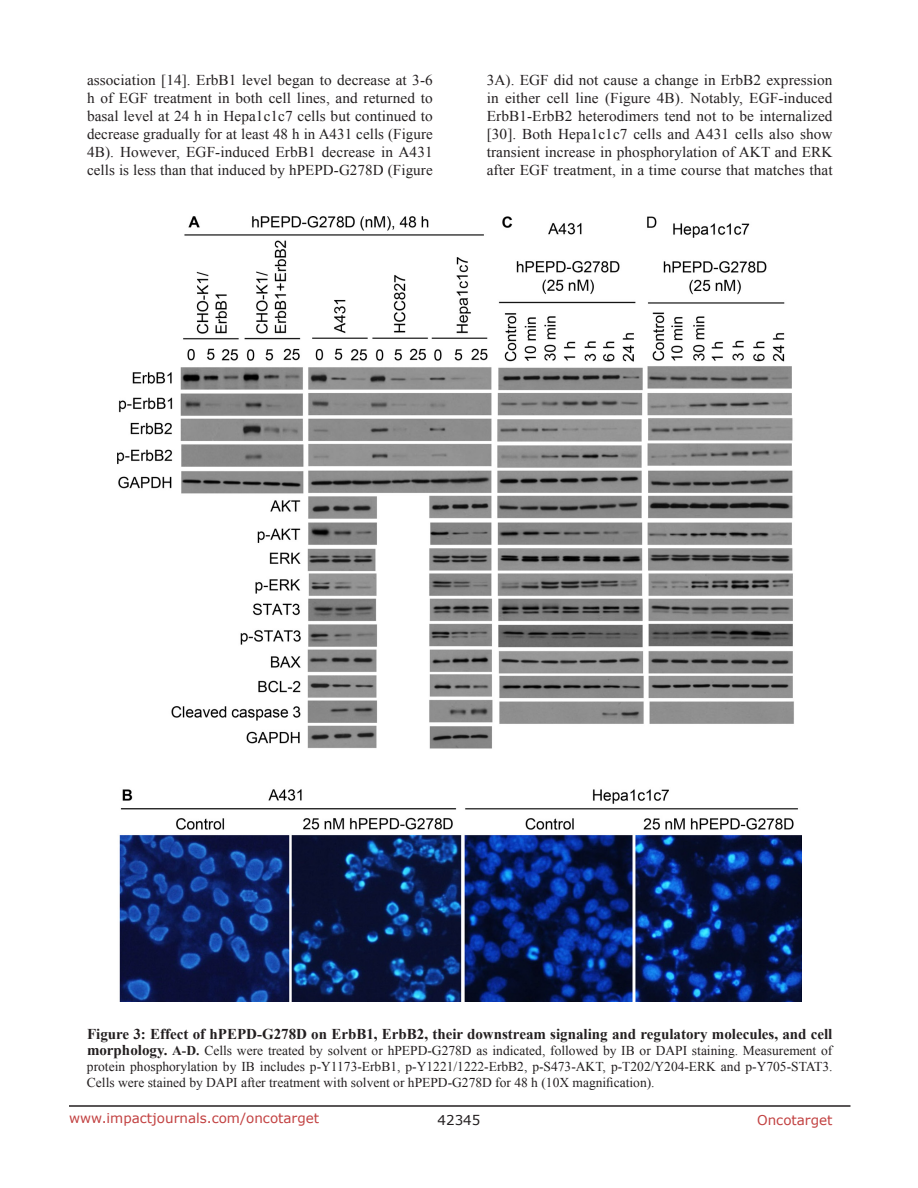
<style>
.page{position:relative;width:918px;height:1188px;background:#fff}
.page>*{position:absolute;margin:0;border:0;box-sizing:border-box;transform-origin:0 0}
.t1{font:15px/18px "Times New Roman";letter-spacing:.005em;color:#231f20;text-align:justify}
.t2{font:700 15px "Times New Roman";color:#231f20}
.t3{font:13.5px/16.2px "Times New Roman";color:#231f20;text-align:justify}
.t4{font:13.5px "Verdana";color:#c24141}
.t5{font:13.5px "Verdana";color:#231f20}
.s1{font-weight:700;font-size:15px}
.s2{font-weight:700}
</style>
<div class="page">
<hr style="left:69px;top:1105px;width:781px;height:2px;background:#231f20">
<img style="left:118px;top:216px;width:684px;height:785px">
<p class="t1" style="left:87px;top:71px;width:347px">association [14]. ErbB1 level began to decrease at 3-6 h of EGF treatment in both cell lines, and returned to basal level at 24 h in Hepa1c1c7 cells but continued to decrease gradually for at least 48 h in A431 cells (Figure 4B). However, EGF-induced ErbB1 decrease in A431 cells is less than that induced by hPEPD-G278D (Figure</p>
<p class="t1" style="left:487px;top:71px;width:347px">3A). EGF did not cause a change in ErbB2 expression in either cell line (Figure 4B). Notably, EGF-induced ErbB1-ErbB2 heterodimers tend not to be internalized [30]. Both Hepa1c1c7 cells and A431 cells also show transient increase in phosphorylation of AKT and ERK after EGF treatment, in a time course that matches that</p>
<p class="t2" style="left:87px;top:1023px;width:747px">Figure 3: Effect of hPEPD-G278D on ErbB1, ErbB2, their downstream signaling and regulatory molecules, and cell</p>
<p class="t3" style="left:87px;top:1042px;width:747px"><span class="s1">morphology.</span> <span class="s2">A-D.</span> Cells were treated by solvent or hPEPD-G278D as indicated, followed by IB or DAPI staining. Measurement of protein phosphorylation by IB includes p-Y1173-ErbB1, p-Y1221/1222-ErbB2, p-S473-AKT, p-T202/Y204-ERK and p-Y705-STAT3.<br>Cells were stained by DAPI after treatment with solvent or hPEPD-G278D for 48 h (10X magnification).</p>
<p class="t4" style="left:69px;top:1109px;width:252px">www.impactjournals.com/oncotarget</p>
<p class="t5" style="left:438px;top:1111px;width:44px">42345</p>
<p class="t4" style="left:757px;top:1111px;width:77px">Oncotarget</p>
</div>
